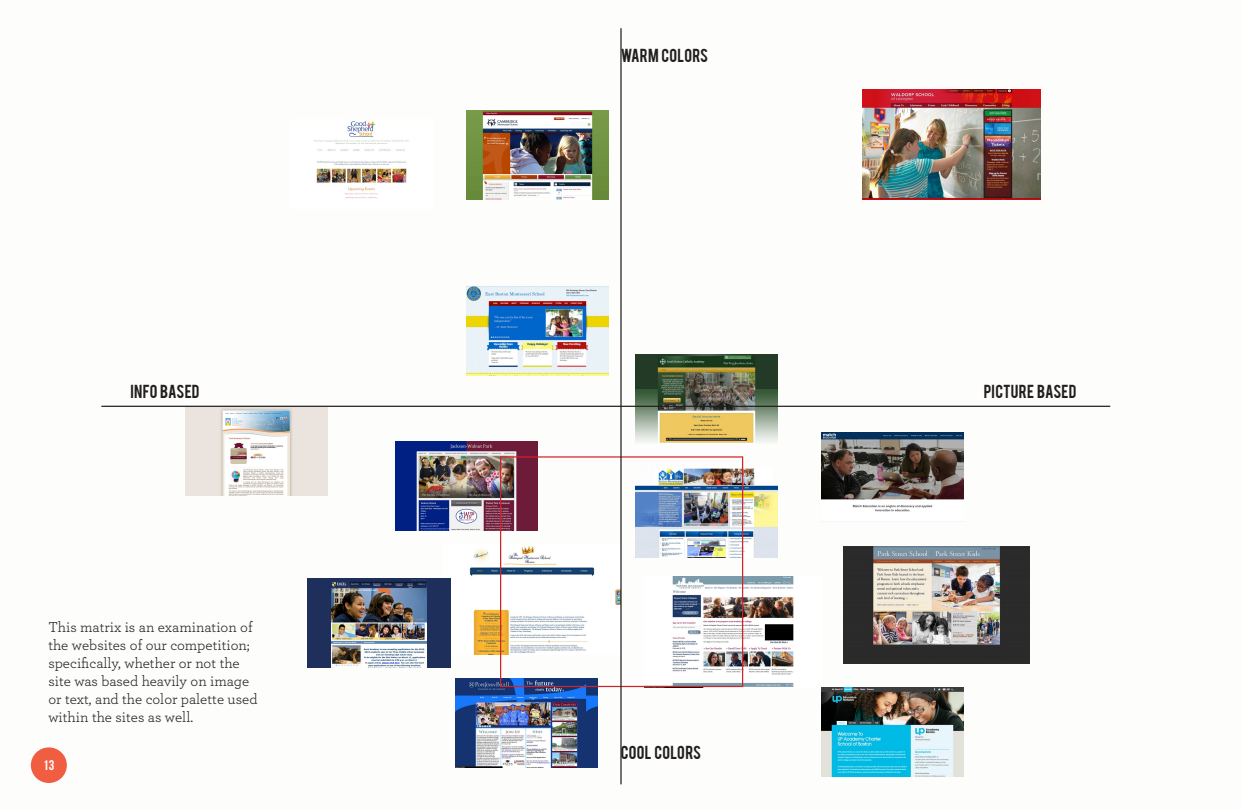
<style>
.page{position:relative;width:1242px;height:810px;background:#fff}
.page>*{position:absolute;margin:0;border:0;box-sizing:border-box;transform-origin:0 0}
.t1{font:15px/18px "Archer";color:#231f20}
.t2{font:14.8px "Bebas";letter-spacing:.015em;color:#231f20}
.t3{font:14px "Bebas Neue";color:#fff}
</style>
<div class="page">
<img style="left:443px;top:546px;width:177px;height:109px">
<img style="left:672px;top:576px;width:122px;height:111px">
<img style="left:635px;top:469px;width:143px;height:89px">
<img style="left:466px;top:111px;width:143px;height:89px">
<img style="left:466px;top:287px;width:143px;height:89px">
<img style="left:308px;top:579px;width:142px;height:89px">
<img style="left:314px;top:121px;width:95px;height:78px">
<img style="left:821px;top:432px;width:143px;height:80px">
<img style="left:843px;top:547px;width:186px;height:116px">
<img style="left:456px;top:679px;width:142px;height:89px">
<img style="left:635px;top:354px;width:143px;height:89px">
<img style="left:185px;top:407px;width:142px;height:89px">
<img style="left:821px;top:687px;width:143px;height:89px">
<img style="left:863px;top:89px;width:177px;height:111px">
<img style="left:395px;top:442px;width:142px;height:89px">
<div style="left:500px;top:456px;width:243px;height:231px;border:1px solid #d1232a"></div>
<hr style="left:620px;top:28px;width:2px;height:756px;background:#231f20">
<hr style="left:101px;top:406px;width:1009px;height:1px;background:#231f20">
<div style="left:31px;top:747px;width:36px;height:36px;background:#f15d41;border-radius:50%"></div>
<p class="t2" style="left:130px;top:380px;width:71px">INFO BASED</p>
<p class="t1" style="left:48px;top:617px;width:211px">This matrix is an examination of the websites of our competition; specifically, whether or not the site was based heavily on image or text, and the color palette used within the sites as well.</p>
<p class="t3" style="left:43px;top:758px;width:13px">13</p>
<p class="t2" style="left:621px;top:44px;width:89px">WARM COLORS</p>
<p class="t2" style="left:621px;top:741px;width:82px">COOL COLORS</p>
<p class="t2" style="left:984px;top:380px;width:94px">PICTURE BASED</p>
</div>
